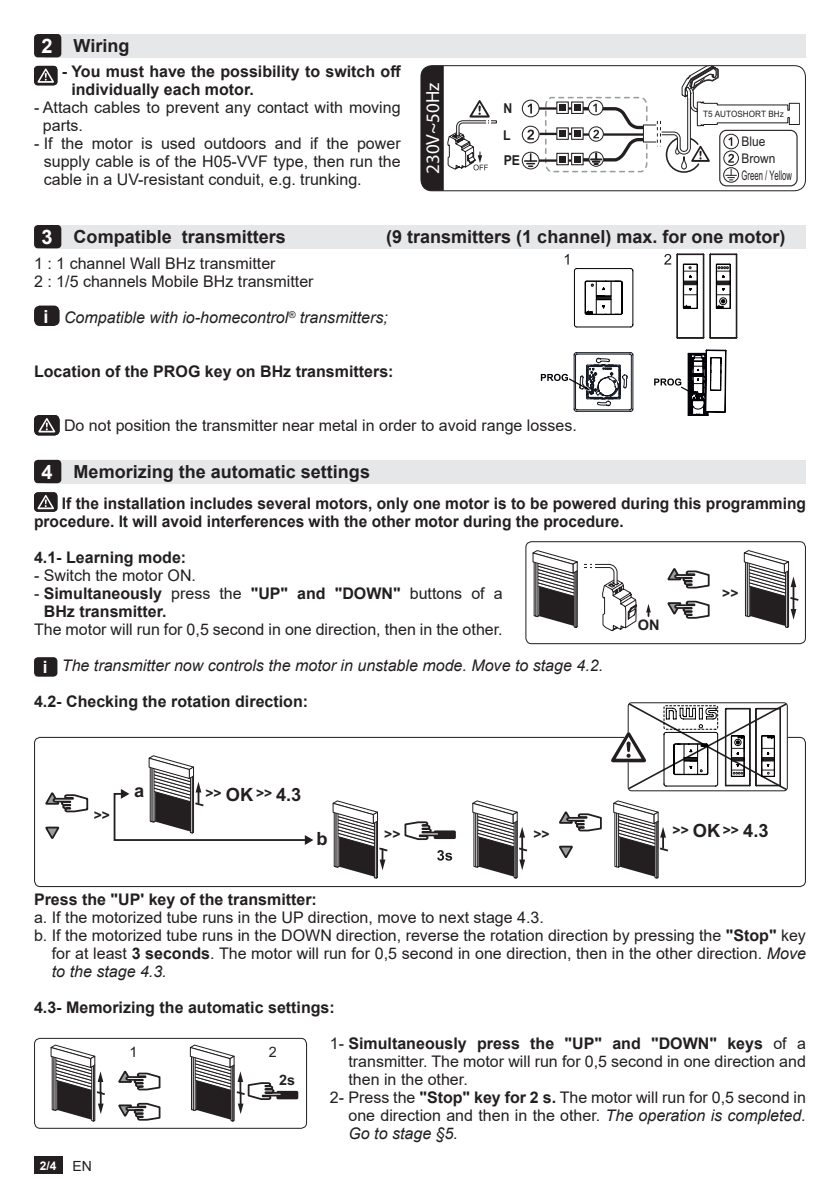
<style>
.page{position:relative;width:840px;height:1191px;background:#fff}
.page>*{position:absolute;margin:0;border:0;box-sizing:border-box;transform-origin:0 0}
.t1{font:700 20px "Arial";color:#fff}
.t2{font:19px "Myriad Pro";color:#fff}
.t3{font:700 18.2px "Arial";color:#231f20}
.t4{font:700 18px "Arial";color:#231f20}
.t5{font:16px/18px "Arial";color:#231f20}
.t6{font:700 16px/18px "Arial";color:#231f20}
.t7{font:italic 16px "Arial";color:#231f20}
.t8{font:700 14.6px "Arial";color:#231f20}
.t9{font:700 14.4px "Arial";color:#231f20}
.t10{font:14.4px "Arial";color:#231f20}
.t11{font:700 13.8px "Arial";color:#231f20}
.t12{font:700 13.6px "Arial";color:#231f20;scale:.9 1}
.t13{font:13.2px "Arial";color:#231f20;scale:.58 1}
.t14{font:13.2px "Arial";color:#231f20;scale:.9 1}
.t15{font:700 12px "Arial";color:#fff}
.t16{font:8.8px "Arial";color:#231f20;scale:.93 1}
.s1{font-size:20px;color:#fff}
.s2{font-weight:700;font-style:normal;font-size:18px;color:#fff}
.s3{font-weight:400}
.s4{font-weight:700;font-style:normal;font-size:17px;color:#fff}
.s5{font-weight:700}
.s6{font-style:italic}
.s7{font-weight:400;font-size:14px;color:#231f20}
</style>
<div class="page">
<div style="left:46px;top:34px;width:759px;height:23px;background:#e6e7e9"></div>
<div style="left:34px;top:34px;width:27px;height:23px;background:#231f20;border-radius:4px"></div>
<svg style="left:34px;top:66px;width:23px;height:19px"></svg>
<hr style="left:536px;top:107px;width:49px;height:3px;background:#231f20">
<hr style="left:535px;top:159px;width:46px;height:3px;background:#231f20">
<svg style="left:522px;top:126px;width:16px;height:17px"></svg>
<div style="left:521px;top:126px;width:18px;height:17px;border:1px solid #231f20;border-radius:50%"></div>
<svg style="left:527px;top:130px;width:6px;height:10px"></svg>
<div style="left:521px;top:152px;width:18px;height:17px;border:1px solid #231f20;border-radius:50%"></div>
<svg style="left:524px;top:154px;width:12px;height:13px"></svg>
<svg style="left:522px;top:100px;width:16px;height:17px"></svg>
<div style="left:521px;top:100px;width:18px;height:17px;border:1px solid #231f20;border-radius:50%"></div>
<svg style="left:527px;top:104px;width:4px;height:10px"></svg>
<svg style="left:422px;top:67px;width:74px;height:124px"></svg>
<hr style="left:539px;top:133px;width:35px;height:2px;background:#231f20">
<svg style="left:544px;top:96px;width:104px;height:77px"></svg>
<div style="left:420px;top:65px;width:385px;height:126px;border:1px solid #231f20;border-radius:11px"></div>
<div style="left:718px;top:130px;width:79px;height:56px;border:1px solid #231f20;border-radius:7px"></div>
<div style="left:722px;top:167px;width:16px;height:16px;border:1px solid #231f20;border-radius:50%"></div>
<svg style="left:656px;top:66px;width:143px;height:114px"></svg>
<div style="left:46px;top:225px;width:759px;height:23px;background:#e6e7e9"></div>
<div style="left:46px;top:460px;width:759px;height:23px;background:#e6e7e9"></div>
<div style="left:34px;top:225px;width:27px;height:23px;background:#231f20;border-radius:4px"></div>
<div style="left:34px;top:460px;width:27px;height:23px;background:#231f20;border-radius:4px"></div>
<div style="left:34px;top:305px;width:26px;height:21px;background:#231f20;border-radius:6px"></div>
<svg style="left:34px;top:415px;width:26px;height:20px"></svg>
<svg style="left:34px;top:492px;width:23px;height:20px"></svg>
<div style="left:34px;top:657px;width:23px;height:19px;background:#231f20;border-radius:4px"></div>
<svg style="left:45px;top:826px;width:14px;height:13px"></svg>
<svg style="left:45px;top:792px;width:44px;height:21px"></svg>
<svg style="left:113px;top:702px;width:675px;height:176px"></svg>
<div style="left:663px;top:705px;width:54px;height:24px;border:1px dashed #000;border-radius:2px"></div>
<svg style="left:743px;top:550px;width:55px;height:78px"></svg>
<svg style="left:532px;top:550px;width:105px;height:81px"></svg>
<svg style="left:646px;top:604px;width:4px;height:12px"></svg>
<svg style="left:667px;top:568px;width:43px;height:21px"></svg>
<svg style="left:667px;top:600px;width:43px;height:19px"></svg>
<div style="left:525px;top:541px;width:280px;height:103px;border:1px solid #231f20;border-radius:6px"></div>
<svg style="left:50px;top:1044px;width:55px;height:78px"></svg>
<div style="left:277px;top:1091px;width:20px;height:7px;background:#231f20"></div>
<div style="left:276px;top:1090px;width:22px;height:9px;border:2px solid #231f20"></div>
<svg style="left:118px;top:1070px;width:43px;height:21px"></svg>
<svg style="left:118px;top:1102px;width:43px;height:19px"></svg>
<svg style="left:189px;top:1044px;width:94px;height:78px"></svg>
<div style="left:34px;top:1037px;width:273px;height:91px;border:1px solid #231f20;border-radius:6px"></div>
<svg style="left:654px;top:349px;width:72px;height:67px"></svg>
<hr style="left:736px;top:255px;width:1px;height:82px;background:#231f20">
<svg style="left:540px;top:352px;width:93px;height:60px"></svg>
<svg style="left:564px;top:254px;width:69px;height:74px"></svg>
<svg style="left:664px;top:253px;width:72px;height:86px"></svg>
<div style="left:34px;top:1157px;width:28px;height:17px;background:#231f20"></div>
<p class="t4" style="left:41px;top:33px;width:89px"><span class="s1">2</span> Wiring</p>
<p class="t6" style="left:71px;top:62px;width:331px;text-indent:-9px">- You must have the possibility to switch off individually each motor.</p>
<p class="t5" style="left:43px;top:98px;width:359px;text-indent:-9px">- Attach cables to prevent any contact with moving parts.</p>
<p class="t5" style="left:44px;top:134px;width:358px;text-align:justify;text-indent:-10px">- If the motor is used outdoors and if the power supply cable is of the H05-VVF type, then run the cable in a UV-resistant conduit, e.g. trunking.</p>
<p class="t2" style="left:420px;top:174px;width:93px;rotate:-90deg">230V~50Hz</p>
<p class="t12" style="left:503px;top:99px;width:11px">N</p>
<p class="t12" style="left:502px;top:125px;width:10px">L</p>
<p class="t12" style="left:503px;top:151px;width:20px">PE</p>
<p class="t16" style="left:702px;top:108px;width:88px">T5 AUTOSHORT BHz</p>
<p class="t14" style="left:741px;top:132px;width:28px">Blue</p>
<p class="t13" style="left:741px;top:166px;width:88px">Green / Yellow</p>
<p class="t14" style="left:741px;top:149px;width:39px">Brown</p>
<p class="t1" style="left:41px;top:223px;width:13px">3</p>
<p class="t4" style="left:74px;top:224px;width:214px">Compatible transmitters</p>
<p class="t4" style="left:386px;top:224px;width:401px">(9 transmitters (1 channel) max. for one motor)</p>
<p class="t5" style="left:34px;top:254px;width:281px">1 : 1 channel Wall BHz transmitter<br>2 : 1/5 channels Mobile BHz transmitter</p>
<p class="t7" style="left:44px;top:307px;width:345px"><span class="s2">i</span> Compatible with io-homecontrol<sup>®</sup> transmitters;</p>
<p class="t6" style="left:34px;top:363px;width:361px">Location of the PROG key on BHz transmitters:</p>
<p class="t5" style="left:64px;top:416px;width:514px">Do not position the transmitter near metal in order to avoid range losses.</p>
<p class="t1" style="left:41px;top:457px;width:13px">4</p>
<p class="t4" style="left:74px;top:459px;width:298px">Memorizing the automatic settings</p>
<p class="t6" style="left:34px;top:494px;width:773px;text-indent:28px">If the installation includes several motors, only one motor is to be powered during this programming procedure. It will avoid interferences with the other motor during the procedure.</p>
<p class="t6" style="left:34px;top:548px;width:154px">4.1- Learning mode:</p>
<p class="t5" style="left:34px;top:566px;width:163px">- Switch the motor ON.</p>
<p class="t6" style="left:44px;top:584px;width:460px;text-indent:-10px"><span class="s3">-</span> Simultaneously <span class="s3">press the</span> "UP" and "DOWN" <span class="s3">buttons of a<br></span>BHz transmitter.</p>
<p class="t5" style="left:34px;top:620px;width:470px">The motor will run for 0,5 second in one direction, then in the other.</p>
<p class="t7" style="left:43px;top:655px;width:561px"><span class="s4">i</span> The transmitter now controls the motor in unstable mode. Move to stage 4.2.</p>
<p class="t6" style="left:34px;top:692px;width:275px">4.2- Checking the rotation direction:</p>
<p class="t11" style="left:721px;top:583px;width:18px">&gt;&gt;</p>
<p class="t8" style="left:637px;top:614px;width:23px">ON</p>
<p class="t11" style="left:94px;top:806px;width:18px">&gt;&gt;</p>
<p class="t3" style="left:134px;top:777px;width:12px">a</p>
<p class="t3" style="left:226px;top:781px;width:77px">OK 4.3</p>
<p class="t11" style="left:205px;top:783px;width:18px">&gt;&gt;</p>
<p class="t11" style="left:256px;top:783px;width:18px">&gt;&gt;</p>
<p class="t3" style="left:316px;top:826px;width:13px">b</p>
<p class="t11" style="left:384px;top:824px;width:18px">&gt;&gt;</p>
<p class="t11" style="left:533px;top:824px;width:18px">&gt;&gt;</p>
<p class="t3" style="left:692px;top:818px;width:29px">OK</p>
<p class="t3" style="left:742px;top:818px;width:27px">4.3</p>
<p class="t11" style="left:672px;top:820px;width:18px">&gt;&gt;</p>
<p class="t11" style="left:722px;top:820px;width:18px">&gt;&gt;</p>
<p class="t6" style="left:34px;top:890px;width:284px">Press the "UP' key of the transmitter:</p>
<p class="t5" style="left:34px;top:908px;width:511px">a. If the motorized tube runs in the UP direction, move to next stage 4.3.</p>
<p class="t5" style="left:34px;top:926px;width:773px">b. If the motorized tube runs in the DOWN direction, reverse the rotation direction by pressing the <span class="s5">"Stop"</span> key</p>
<p class="t5" style="left:52px;top:944px;width:755px">for at least <span class="s5">3 seconds</span>. The motor will run for 0,5 second in one direction, then in the other direction. <span class="s6">Move</span></p>
<p class="t7" style="left:52px;top:961px;width:116px">to the stage 4.3.</p>
<p class="t6" style="left:34px;top:998px;width:302px">4.3- Memorizing the automatic settings:</p>
<p class="t6" style="left:329px;top:1034px;width:477px"><span class="s3">1-</span> Simultaneously press the "UP" and "DOWN" keys <span class="s3">of a</span></p>
<p class="t5" style="left:348px;top:1052px;width:458px">transmitter. The motor will run for 0,5 second in one direction and</p>
<p class="t5" style="left:348px;top:1070px;width:121px">then in the other.</p>
<p class="t5" style="left:329px;top:1088px;width:477px">2- Press the <span class="s5">"Stop" key for 2 s.</span> The motor will run for 0,5 second in</p>
<p class="t5" style="left:348px;top:1106px;width:458px">one direction and then in the other. <span class="s6">The operation is completed.</span></p>
<p class="t7" style="left:348px;top:1123px;width:111px">Go to stage §5.</p>
<p class="t10" style="left:129px;top:1042px;width:9px">1</p>
<p class="t10" style="left:269px;top:1042px;width:9px">2</p>
<p class="t9" style="left:279px;top:1069px;width:17px">2s</p>
<p class="t15" style="left:40px;top:1157px;width:54px">2/4 <span class="s7">EN</span></p>
</div>
